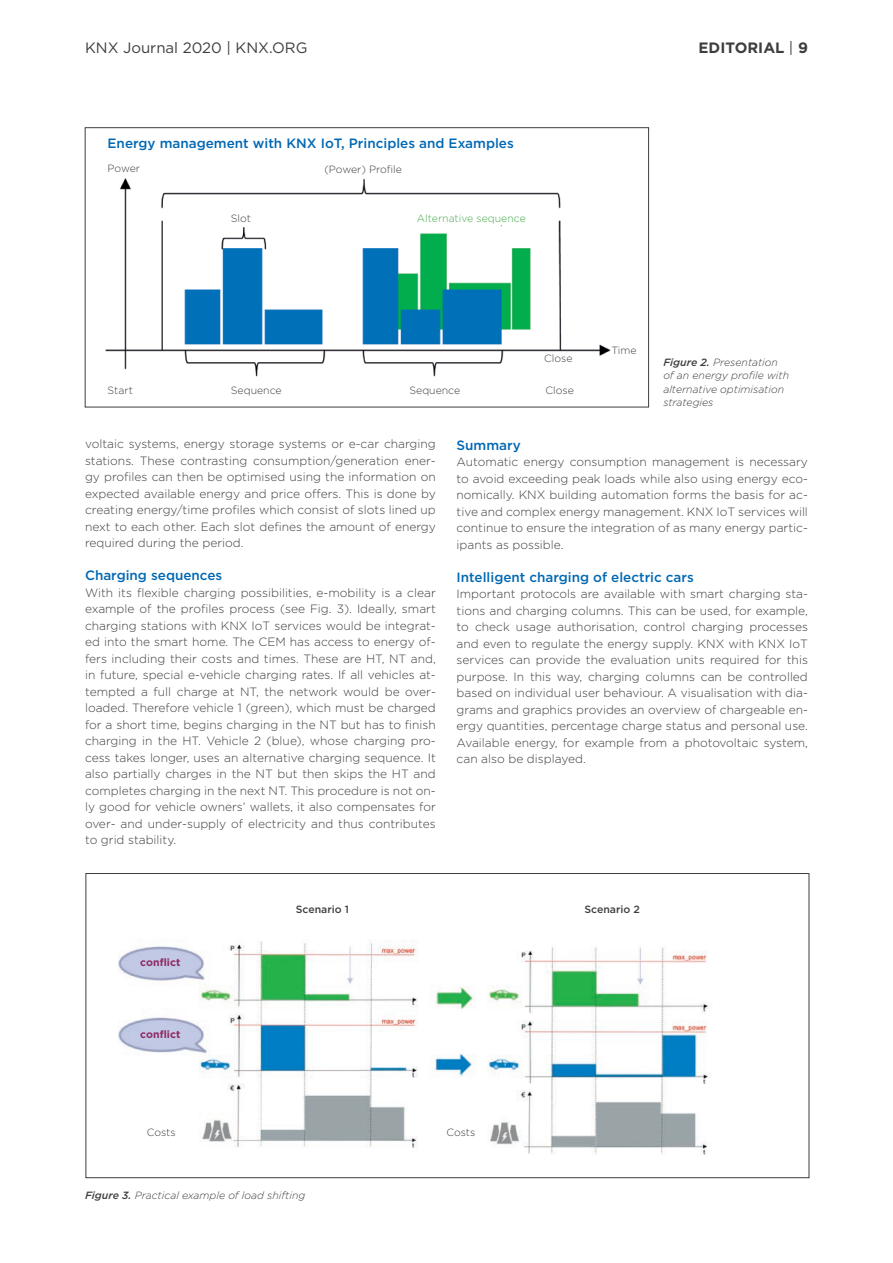
<style>
.page{position:relative;width:893px;height:1263px;background:#fff}
.page>*{position:absolute;margin:0;border:0;box-sizing:border-box;transform-origin:0 0}
.t1{font:15px "Gotham";color:#3e3e3f}
.t2{font:700 15px "Gotham";color:#3e3e3f}
.t3{font:500 13.5px "Gotham";color:#0168b3}
.t4{font:300 12px/16.5px "Gotham";color:#3e3e3f;text-align:justify}
.t5{font:italic 300 10.5px/13.5px "Gotham";color:#3e3e3f}
.t6{font:300 10.5px "Gotham";color:#3e3e3f}
.t7{font:300 10.5px "Gotham";color:#48aa4f}
.t8{font:500 10.5px "Gotham";color:#3e3e3f}
.t9{font:700 10.5px "Gotham";color:#8f2b63}
.s1{font-weight:400}
.s2{font-weight:500}
</style>
<div class="page">
<img style="left:105px;top:178px;width:506px;height:199px">
<img style="left:119px;top:941px;width:593px;height:214px">
<p class="t1" style="left:85px;top:39px;width:224px">KNX Journal 2020 | KNX.ORG</p>
<p class="t2" style="left:699px;top:39px;width:111px">EDITORIAL <span class="s1">|</span> 9</p>
<p class="t3" style="left:108px;top:134px;width:408px">Energy management with KNX IoT, Principles and Examples</p>
<p class="t6" style="left:108px;top:162px;width:34px">Power</p>
<p class="t6" style="left:108px;top:383px;width:27px">Start</p>
<p class="t6" style="left:231px;top:212px;width:22px">Slot</p>
<p class="t6" style="left:324px;top:163px;width:79px">(Power) Profile</p>
<p class="t7" style="left:417px;top:212px;width:110px">Alternative sequence</p>
<p class="t6" style="left:231px;top:383px;width:52px">Sequence</p>
<p class="t6" style="left:409px;top:384px;width:52px">Sequence</p>
<p class="t6" style="left:544px;top:351px;width:30px">Close</p>
<p class="t6" style="left:545px;top:383px;width:30px">Close</p>
<p class="t6" style="left:611px;top:344px;width:27px">Time</p>
<p class="t5" style="left:663px;top:355px;width:127px"><span class="s2">Figure 2.</span> Presentation of an energy profile with alternative optimisation strategies</p>
<p class="t4" style="left:85px;top:435px;width:352px">voltaic systems, energy storage systems or e-car charging stations. These contrasting consumption/generation ener&shy;gy profiles can then be optimised using the information on expected available energy and price offers. This is done by creating energy/time profiles which consist of slots lined up next to each other. Each slot defines the amount of energy required during the period.</p>
<p class="t3" style="left:85px;top:567px;width:139px">Charging sequences</p>
<p class="t4" style="left:85px;top:584px;width:352px">With its flexible charging possibilities, e-mobility is a clear example of the profiles process (see Fig. 3). Ideally, smart charging stations with KNX IoT services would be integrat&shy;ed into the smart home. The CEM has access to energy of&shy;fers including their costs and times. These are HT, NT and, in future, special e-vehicle charging rates. If all vehicles at&shy;tempted a full charge at NT, the network would be over&shy;loaded. Therefore vehicle 1 (green), which must be charged for a short time, begins charging in the NT but has to finish charging in the HT. Vehicle 2 (blue), whose charging pro&shy;cess takes longer, uses an alternative charging sequence. It also partially charges in the NT but then skips the HT and completes charging in the next NT. This procedure is not on&shy;ly good for vehicle owners’ wallets, it also compensates for over- and under-supply of electricity and thus contributes to grid stability.</p>
<p class="t3" style="left:457px;top:436px;width:66px">Summary</p>
<p class="t4" style="left:457px;top:453px;width:353px">Automatic energy consumption management is necessary to avoid exceeding peak loads while also using energy eco&shy;nomically. KNX building automation forms the basis for ac&shy;tive and complex energy management. KNX IoT services will continue to ensure the integration of as many energy partic&shy;ipants as possible.</p>
<p class="t3" style="left:457px;top:568px;width:239px">Intelligent charging of electric cars</p>
<p class="t4" style="left:457px;top:585px;width:353px">Important protocols are available with smart charging sta&shy;tions and charging columns. This can be used, for example, to check usage authorisation, control charging processes and even to regulate the energy supply. KNX with KNX IoT services can provide the evaluation units required for this purpose. In this way, charging columns can be controlled based on individual user behaviour. A visualisation with dia&shy;grams and graphics provides an overview of chargeable en&shy;ergy quantities, percentage charge status and personal use.<br>Available energy, for example from a photovoltaic system, can also be displayed.</p>
<p class="t9" style="left:140px;top:956px;width:42px">conflict</p>
<p class="t9" style="left:140px;top:1028px;width:42px">conflict</p>
<p class="t8" style="left:296px;top:902px;width:55px">Scenario 1</p>
<p class="t8" style="left:584px;top:902px;width:57px">Scenario 2</p>
<p class="t6" style="left:147px;top:1125px;width:30px">Costs</p>
<p class="t6" style="left:446px;top:1125px;width:30px">Costs</p>
<p class="t5" style="left:85px;top:1188px;width:222px"><span class="s2">Figure 3.</span> Practical example of load shifting</p>
</div>
